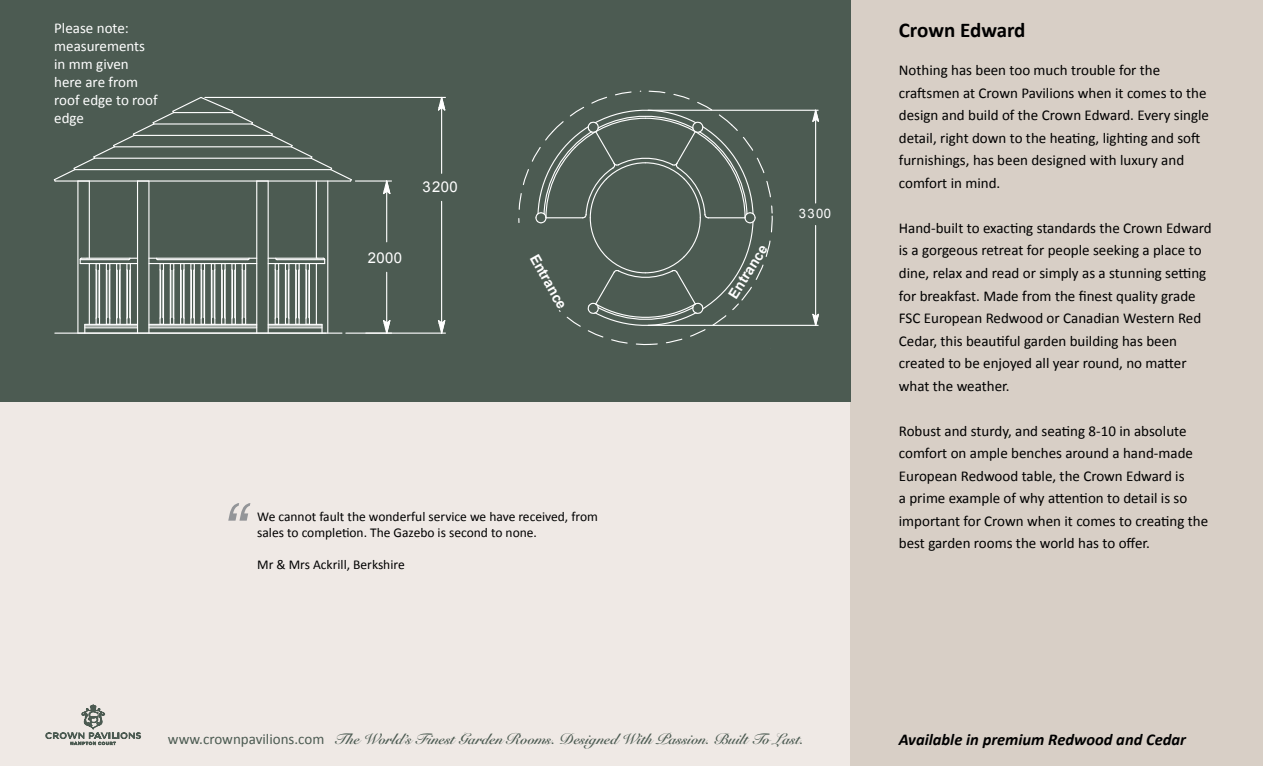
<style>
.page{position:relative;width:1263px;height:766px;background:#fff}
.page>*{position:absolute;margin:0;border:0;box-sizing:border-box;transform-origin:0 0}
.t1{font:italic 72px "Arial";color:#939598}
.t2{font:700 21px "Calibri";color:#000}
.t3{font:italic 700 16.5px "Calibri";color:#000}
.t4{font:15px/22.5px "Calibri";color:#000}
.t5{font:15px "Snell Roundhand LT Std Bd Scr";color:#4c5b52}
.t6{font:15px/18px "Calibri";color:#fff}
.t7{font:14.85px "Arial";letter-spacing:.025em;color:#fff}
.t8{font:700 14.1px "Arial";color:#fff}
.t9{font:13.5px/16.2px "Calibri";color:#000}
.t10{font:13.05px "Arial";letter-spacing:.025em;color:#fff}
.s1{font-family:"Calibri"}
</style>
<div class="page">
<div style="left:0;top:401px;width:858px;height:364px;background:#efe9e5"></div>
<div style="left:850px;top:0;width:413px;height:765px;background:#d8cfc6"></div>
<div style="left:0;top:0;width:850px;height:401px;background:#4c5b52"></div>
<hr style="left:648px;top:325px;width:170px;height:1px;background:#fff">
<hr style="left:648px;top:110px;width:170px;height:1px;background:#fff">
<svg style="left:811px;top:109px;width:8px;height:21px"></svg>
<hr style="left:815px;top:110px;width:1px;height:93px;background:#fff">
<svg style="left:811px;top:313px;width:8px;height:13px"></svg>
<hr style="left:815px;top:225px;width:1px;height:100px;background:#fff">
<svg style="left:518px;top:90px;width:255px;height:255px"></svg>
<hr style="left:205px;top:97px;width:240px;height:1px;background:#fff">
<hr style="left:346px;top:332px;width:99px;height:1px;background:#fff">
<svg style="left:437px;top:319px;width:9px;height:15px"></svg>
<hr style="left:441px;top:201px;width:1px;height:132px;background:#fff">
<svg style="left:437px;top:96px;width:9px;height:23px"></svg>
<hr style="left:441px;top:97px;width:1px;height:76px;background:#fff">
<hr style="left:355px;top:180px;width:36px;height:1px;background:#fff">
<svg style="left:382px;top:180px;width:9px;height:23px"></svg>
<hr style="left:386px;top:181px;width:1px;height:61px;background:#fff">
<svg style="left:366px;top:319px;width:25px;height:15px"></svg>
<hr style="left:386px;top:272px;width:1px;height:61px;background:#fff">
<hr style="left:87px;top:257px;width:51px;height:2px;background:#fff">
<hr style="left:277px;top:259px;width:48px;height:1px;background:#fff">
<hr style="left:268px;top:263px;width:50px;height:1px;background:#fff">
<hr style="left:89px;top:181px;width:1px;height:77px;background:#fff">
<hr style="left:80px;top:259px;width:48px;height:1px;background:#fff">
<svg style="left:318px;top:257px;width:8px;height:7px"></svg>
<hr style="left:316px;top:181px;width:1px;height:77px;background:#fff">
<hr style="left:268px;top:257px;width:50px;height:2px;background:#fff">
<svg style="left:79px;top:257px;width:8px;height:7px"></svg>
<hr style="left:87px;top:263px;width:51px;height:1px;background:#fff">
<svg style="left:274px;top:257px;width:37px;height:15px"></svg>
<svg style="left:95px;top:257px;width:37px;height:15px"></svg>
<svg style="left:53px;top:96px;width:300px;height:86px"></svg>
<svg style="left:155px;top:259px;width:95px;height:13px"></svg>
<hr style="left:55px;top:180px;width:296px;height:1px;background:#fff">
<hr style="left:134px;top:135px;width:138px;height:1px;background:#fff">
<hr style="left:149px;top:257px;width:108px;height:2px;background:#fff">
<hr style="left:149px;top:263px;width:108px;height:1px;background:#fff">
<hr style="left:268px;top:325px;width:54px;height:1px;background:#fff">
<hr style="left:149px;top:325px;width:108px;height:1px;background:#fff">
<hr style="left:149px;top:327px;width:108px;height:1px;background:#fff">
<hr style="left:85px;top:324px;width:53px;height:1px;background:#fff">
<hr style="left:85px;top:325px;width:53px;height:1px;background:#fff">
<hr style="left:149px;top:324px;width:108px;height:1px;background:#fff">
<hr style="left:85px;top:327px;width:53px;height:1px;background:#fff">
<svg style="left:321px;top:324px;width:2px;height:8px"></svg>
<hr style="left:55px;top:332px;width:287px;height:1px;background:#fff">
<svg style="left:161px;top:315px;width:86px;height:9px"></svg>
<hr style="left:268px;top:327px;width:54px;height:1px;background:#fff">
<svg style="left:95px;top:315px;width:37px;height:9px"></svg>
<hr style="left:268px;top:324px;width:54px;height:1px;background:#fff">
<svg style="left:274px;top:315px;width:37px;height:9px"></svg>
<hr style="left:232px;top:271px;width:1px;height:46px;background:#fff">
<hr style="left:309px;top:263px;width:1px;height:61px;background:#fff">
<hr style="left:162px;top:271px;width:2px;height:46px;background:#fff">
<hr style="left:183px;top:263px;width:2px;height:61px;background:#fff">
<hr style="left:96px;top:263px;width:1px;height:61px;background:#fff">
<hr style="left:222px;top:271px;width:1px;height:46px;background:#fff">
<hr style="left:127px;top:271px;width:1px;height:46px;background:#fff">
<hr style="left:308px;top:271px;width:1px;height:46px;background:#fff">
<hr style="left:245px;top:263px;width:1px;height:61px;background:#fff">
<hr style="left:129px;top:271px;width:1px;height:46px;background:#fff">
<hr style="left:181px;top:271px;width:1px;height:46px;background:#fff">
<hr style="left:221px;top:263px;width:1px;height:61px;background:#fff">
<hr style="left:89px;top:263px;width:1px;height:61px;background:#fff">
<hr style="left:193px;top:271px;width:1px;height:46px;background:#fff">
<hr style="left:191px;top:271px;width:1px;height:46px;background:#fff">
<hr style="left:275px;top:263px;width:1px;height:61px;background:#fff">
<hr style="left:203px;top:271px;width:2px;height:46px;background:#fff">
<hr style="left:235px;top:263px;width:1px;height:61px;background:#fff">
<hr style="left:159px;top:263px;width:2px;height:61px;background:#fff">
<hr style="left:98px;top:271px;width:2px;height:46px;background:#fff">
<hr style="left:285px;top:271px;width:2px;height:46px;background:#fff">
<hr style="left:194px;top:263px;width:1px;height:61px;background:#fff">
<hr style="left:119px;top:263px;width:2px;height:61px;background:#fff">
<hr style="left:201px;top:263px;width:1px;height:61px;background:#fff">
<hr style="left:225px;top:263px;width:1px;height:61px;background:#fff">
<hr style="left:296px;top:271px;width:1px;height:46px;background:#fff">
<hr style="left:316px;top:263px;width:1px;height:61px;background:#fff">
<hr style="left:126px;top:263px;width:1px;height:61px;background:#fff">
<hr style="left:214px;top:263px;width:1px;height:61px;background:#fff">
<hr style="left:117px;top:271px;width:1px;height:46px;background:#fff">
<hr style="left:327px;top:181px;width:1px;height:152px;background:#fff">
<hr style="left:148px;top:181px;width:1px;height:152px;background:#fff">
<hr style="left:170px;top:263px;width:1px;height:61px;background:#fff">
<hr style="left:130px;top:263px;width:1px;height:61px;background:#fff">
<hr style="left:278px;top:263px;width:1px;height:61px;background:#fff">
<hr style="left:305px;top:263px;width:2px;height:61px;background:#fff">
<hr style="left:299px;top:263px;width:1px;height:61px;background:#fff">
<hr style="left:109px;top:263px;width:1px;height:61px;background:#fff">
<hr style="left:137px;top:181px;width:1px;height:152px;background:#fff">
<hr style="left:77px;top:181px;width:1px;height:152px;background:#fff">
<hr style="left:256px;top:181px;width:1px;height:152px;background:#fff">
<hr style="left:268px;top:181px;width:1px;height:152px;background:#fff">
<hr style="left:231px;top:263px;width:1px;height:61px;background:#fff">
<hr style="left:173px;top:263px;width:1px;height:61px;background:#fff">
<hr style="left:106px;top:263px;width:1px;height:61px;background:#fff">
<hr style="left:163px;top:263px;width:1px;height:61px;background:#fff">
<hr style="left:224px;top:271px;width:1px;height:46px;background:#fff">
<hr style="left:298px;top:271px;width:1px;height:46px;background:#fff">
<hr style="left:234px;top:271px;width:1px;height:46px;background:#fff">
<hr style="left:242px;top:263px;width:1px;height:61px;background:#fff">
<hr style="left:99px;top:263px;width:1px;height:61px;background:#fff">
<hr style="left:288px;top:263px;width:1px;height:61px;background:#fff">
<hr style="left:295px;top:263px;width:1px;height:61px;background:#fff">
<hr style="left:211px;top:263px;width:1px;height:61px;background:#fff">
<hr style="left:116px;top:263px;width:1px;height:61px;background:#fff">
<hr style="left:204px;top:263px;width:1px;height:61px;background:#fff">
<hr style="left:180px;top:263px;width:1px;height:61px;background:#fff">
<hr style="left:190px;top:263px;width:1px;height:61px;background:#fff">
<hr style="left:285px;top:263px;width:1px;height:61px;background:#fff">
<svg style="left:46px;top:704px;width:95px;height:40px"></svg>
<p class="t6" style="left:54px;top:18px;width:105px">Please note: measurements in mm given here are from roof edge to roof edge</p>
<p class="t7" style="left:422px;top:177px;width:37px">3200</p>
<p class="t7" style="left:368px;top:248px;width:36px">2000</p>
<p class="t8" style="left:724px;top:292px;width:62px;rotate:-58deg">Entrance</p>
<p class="t8" style="left:542px;top:250px;width:62px;rotate:61deg">Entrance</p>
<p class="t10" style="left:370px;top:257px;width:31px">2000</p>
<p class="t10" style="left:799px;top:205px;width:34px">3300</p>
<h1 class="t1" style="left:221px;top:483px;width:25px">“</h1>
<p class="t9" style="left:257px;top:507px;width:342px">We cannot fault the wonderful service we have received, from sales to completion. The Gazebo is second to none.</p>
<p class="t9" style="left:257px;top:556px;width:149px">Mr &amp; Mrs Ackrill, Berkshire</p>
<p class="t5" style="left:168px;top:729px;width:638px"><span class="s1">www.crownpavilions.com</span> The World’s Finest Garden Rooms. Designed With Passion. Built To Last.</p>
<h2 class="t2" style="left:899px;top:17px;width:128px">Crown Edward</h2>
<p class="t4" style="left:899px;top:58px;width:312px">Nothing has been too much trouble for the craftsmen at Crown Pavilions when it comes to the design and build of the Crown Edward. Every single detail, right down to the heating, lighting and soft furnishings, has been designed with luxury and comfort in mind.</p>
<p class="t4" style="left:899px;top:216px;width:314px">Hand-built to exacting standards the Crown Edward is a gorgeous retreat for people seeking a place to dine, relax and read or simply as a stunning setting for breakfast. Made from the finest quality grade FSC European Redwood or Canadian Western Red Cedar, this beautiful garden building has been created to be enjoyed all year round, no matter what the weather.</p>
<p class="t4" style="left:899px;top:418px;width:311px">Robust and sturdy, and seating 8-10 in absolute comfort on ample benches around a hand-made European Redwood table, the Crown Edward is<br>a prime example of why attention to detail is so important for Crown when it comes to creating the best garden rooms the world has to offer.</p>
<p class="t3" style="left:899px;top:729px;width:289px">Available in premium Redwood and Cedar</p>
</div>
